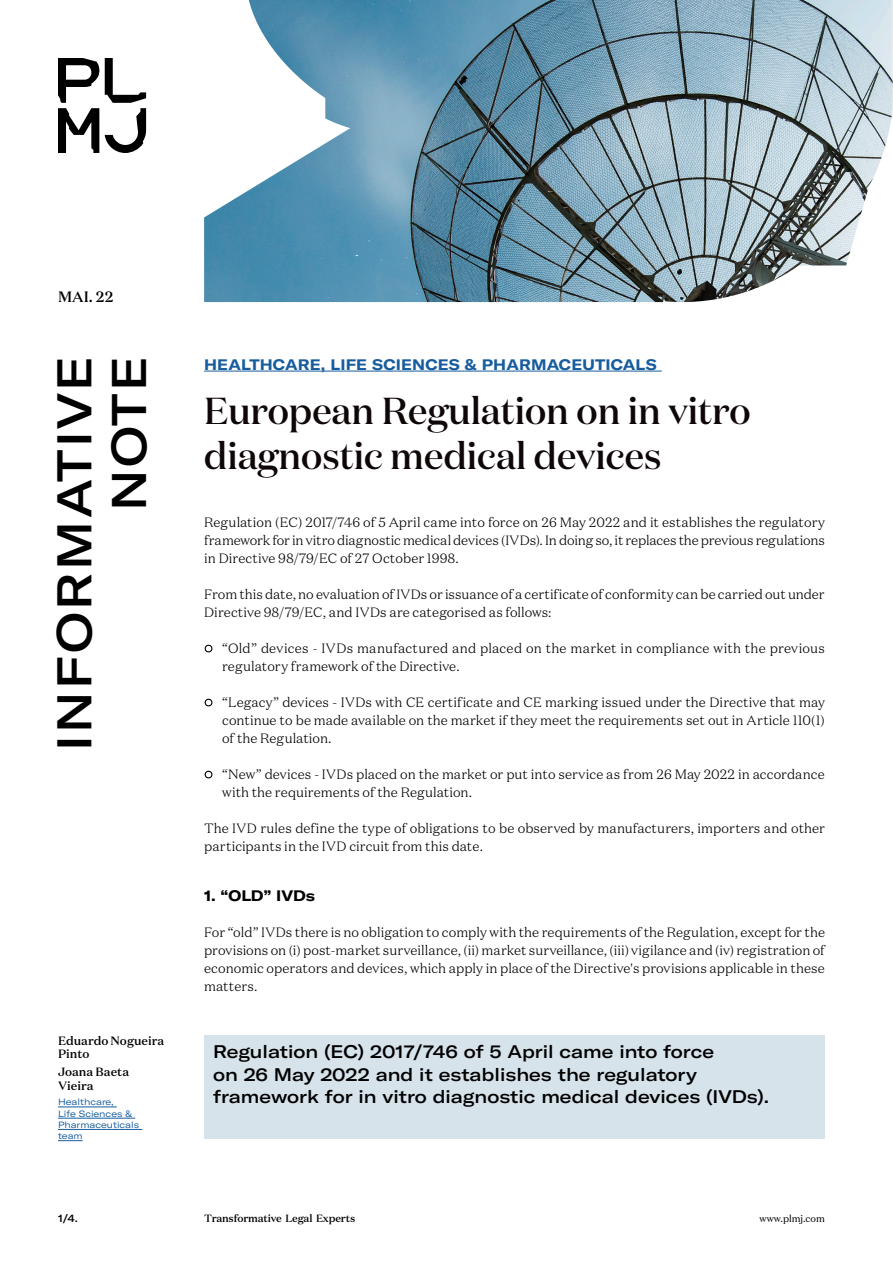
<style>
.page{position:relative;width:893px;height:1263px;background:#fff}
.page>*{position:absolute;margin:0;border:0;box-sizing:border-box;transform-origin:0 0}
.t1{font:500 expanded 48px/54.8px "GT America";letter-spacing:.05em;color:#000;text-align:right}
.Headline{font:500 37.5px/45px "Domaine Display";color:#0e0607}
.Quotes_Caixa{font:500 expanded 18px/22.5px "GT America";color:#000}
.Área_de_Prática_Capa{font:700 expanded 15px "GT America";letter-spacing:.01em;color:#175d9e}
.t2{font:700 expanded 15px "GT America";letter-spacing:-.01em;color:#000}
.t3{font:500 15px "Domaine Text";color:#000}
.Bodycopy{font:300 13.5px/18px "Domaine Text";letter-spacing:.005em;color:#000}
.Autores_Sidebar{font:500 12px/13.5px "Domaine Text";color:#000}
.t4{font:500 10.5px "Domaine Text";letter-spacing:-.02em;color:#000}
.t5{font:500 expanded 10.5px "GT America";color:#000}
.t6{font:9.75px "Domaine Text";color:#000}
.Descrição_Autores_Si{font:expanded 9px/11.2px "GT America";color:#175d9e}
.s1{font-family:"GT America";font-weight:900;font-stretch:expanded;font-size:22.35px}
</style>
<div class="page">
<svg style="left:58px;top:58px;width:88px;height:95px"></svg>
<img style="left:204px;top:0;width:689px;height:302px">
<hr style="left:204px;top:371px;width:458px;height:1px;background:#175d9e">
<hr style="left:58px;top:1107px;width:59px;height:1px;background:#175d9e">
<hr style="left:58px;top:1118px;width:77px;height:1px;background:#175d9e">
<hr style="left:58px;top:1129px;width:84px;height:1px;background:#175d9e">
<svg style="left:58px;top:1140px;width:25px;height:1px"></svg>
<div style="left:204px;top:1036px;width:621px;height:103px;background:#d6e3eb"></div>
<p class="t3" style="left:58px;top:287px;width:57px">MAI. 22</p>
<h1 class="t1" style="left:47px;top:751px;width:396px;rotate:-90deg">INFORMATIVE<br>NOTE</h1>
<p class="Autores_Sidebar" style="left:58px;top:1033px;width:108px">Eduardo Nogueira<br>Pinto</p>
<p class="Autores_Sidebar" style="left:58px;top:1065px;width:73px">Joana Baeta<br>Vieira</p>
<p class="Descrição_Autores_Si" style="left:58px;top:1096px;width:83px">Healthcare,<br>Life Sciences &amp;<br>Pharmaceuticals team</p>
<p class="t5" style="left:58px;top:1211px;width:22px">1/4.</p>
<p class="Área_de_Prática_Capa" style="left:204px;top:355px;width:454px">HEALTHCARE, LIFE SCIENCES &amp; PHARMACEUTICALS</p>
<p class="Headline" style="left:204px;top:388px;width:548px">European Regulation on in vitro diagnostic medical devices</p>
<p class="Bodycopy" style="left:204px;top:513px;width:622px;text-align:justify">Regulation (EC) 2017/746 of 5 April came into force on 26 May 2022 and it establishes the regulatory framework for in vitro diagnostic medical devices (IVDs). In doing so, it replaces the previous regulations in Directive 98/79/EC of 27 October 1998.</p>
<p class="Bodycopy" style="left:204px;top:585px;width:622px">From this date, no evaluation of IVDs or issuance of a certificate of conformity can be carried out under<br>Directive 98/79/EC, and IVDs are categorised as follows:</p>
<p class="Bodycopy" style="left:222px;top:639px;width:604px;text-indent:-18px"><span class="s1">•</span> “Old” devices - IVDs manufactured and placed on the market in compliance with the previous regulatory framework of the Directive.</p>
<p class="Bodycopy" style="left:222px;top:693px;width:604px;text-align:justify;text-indent:-18px"><span class="s1">•</span> “Legacy” devices - IVDs with CE certificate and CE marking issued under the Directive that may continue to be made available on the market if they meet the requirements set out in Article 110(1) of the Regulation.</p>
<p class="Bodycopy" style="left:222px;top:765px;width:604px;text-indent:-18px"><span class="s1">•</span> “New” devices - IVDs placed on the market or put into service as from 26 May 2022 in accordance with the requirements of the Regulation.</p>
<p class="Bodycopy" style="left:204px;top:819px;width:622px">The IVD rules define the type of obligations to be observed by manufacturers, importers and other participants in the IVD circuit from this date.</p>
<h2 class="t2" style="left:204px;top:886px;width:112px">1. “OLD” IVDs</h2>
<p class="Bodycopy" style="left:204px;top:923px;width:622px;text-align:justify">For “old” IVDs there is no obligation to comply with the requirements of the Regulation, except for the provisions on (i) post-market surveillance, (ii) market surveillance, (iii) vigilance and (iv) registration of economic operators and devices, which apply in place of the Directive's provisions applicable in these matters.</p>
<p class="Quotes_Caixa" style="left:213px;top:1040px;width:558px">Regulation (EC) 2017/746 of 5 April came into force<br>on 26 May 2022 and it establishes the regulatory framework for in vitro diagnostic medical devices (IVDs).</p>
<p class="t4" style="left:204px;top:1211px;width:153px">Transformative Legal Experts</p>
<p class="t6" style="left:760px;top:1212px;width:67px">www.plmj.com</p>
</div>
